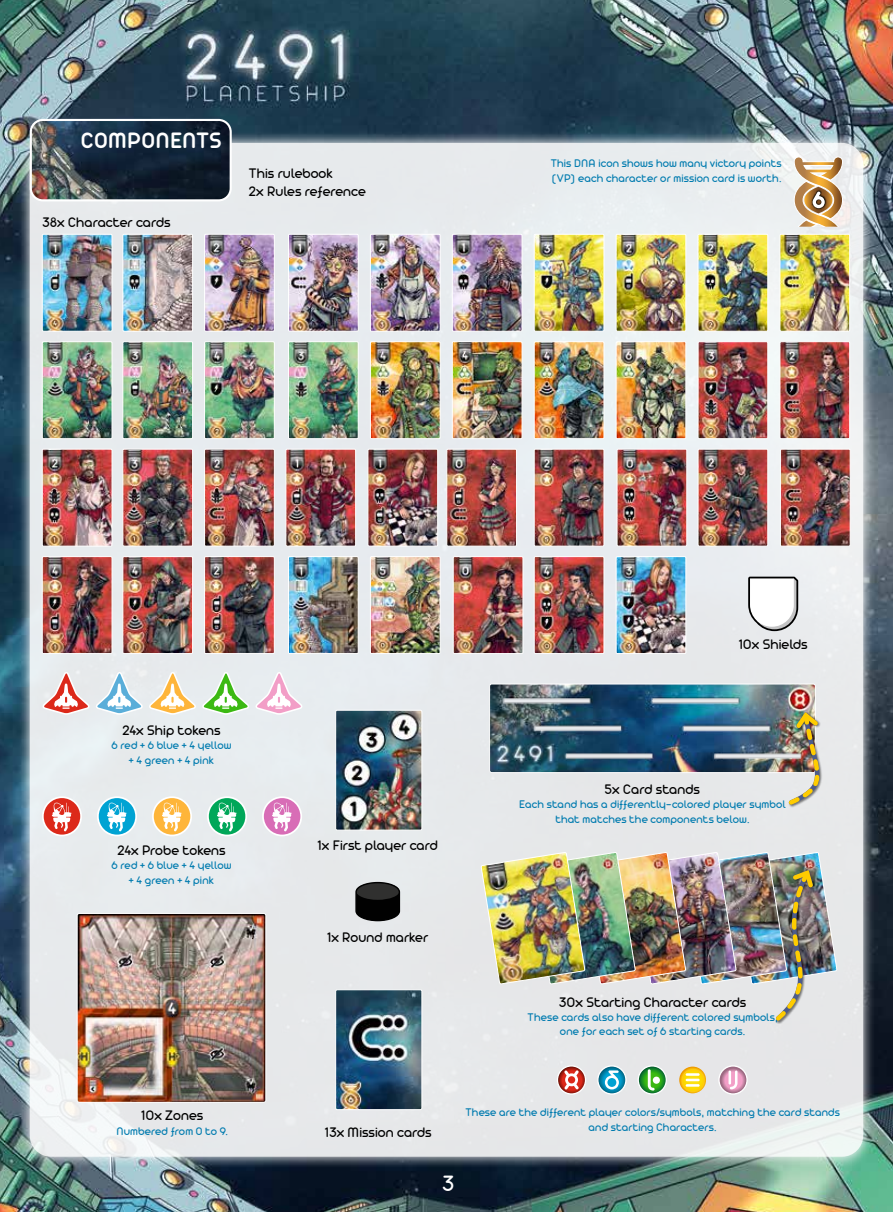
<style>
.page{position:relative;width:893px;height:1212px;background:#fff}
.page>*{position:absolute;margin:0;border:0;box-sizing:border-box;transform-origin:0 0}
.t1{font:600 24px "Arista Pro";letter-spacing:.01em;color:#fff}
.t2{font:24px "Arista Pro";color:#fff}
.t3{font:15px/18px "Arista Pro";color:#000}
.t4{font:12px/14.4px "Arista Pro";letter-spacing:.01em;color:#007baf;text-align:center}
</style>
<div class="page">
<img style="left:0;top:0;width:893px;height:1212px">
<img style="left:18px;top:131px;width:857px;height:1037px">
<div style="left:30px;top:143px;width:833px;height:1014px;background:#e7eaec;border-radius:21px"></div>
<img style="left:79px;top:915px;width:185px;height:186px">
<div style="left:77px;top:913px;width:189px;height:190px;border:1px solid #fff;border-radius:2px"></div>
<img style="left:491px;top:686px;width:323px;height:85px">
<div style="left:489px;top:684px;width:327px;height:89px;border:1px solid #fff;border-radius:2px"></div>
<svg style="left:43px;top:672px;width:47px;height:43px"></svg>
<svg style="left:149px;top:672px;width:47px;height:43px"></svg>
<svg style="left:96px;top:672px;width:47px;height:43px"></svg>
<svg style="left:202px;top:672px;width:47px;height:43px"></svg>
<svg style="left:255px;top:672px;width:47px;height:43px"></svg>
<svg style="left:42px;top:796px;width:40px;height:40px"></svg>
<svg style="left:97px;top:796px;width:40px;height:40px"></svg>
<svg style="left:152px;top:796px;width:40px;height:40px"></svg>
<svg style="left:207px;top:796px;width:40px;height:40px"></svg>
<svg style="left:262px;top:796px;width:40px;height:40px"></svg>
<svg style="left:557px;top:1065px;width:29px;height:30px"></svg>
<svg style="left:597px;top:1065px;width:30px;height:30px"></svg>
<svg style="left:638px;top:1065px;width:29px;height:30px"></svg>
<svg style="left:718px;top:1065px;width:30px;height:30px"></svg>
<svg style="left:679px;top:1066px;width:27px;height:27px"></svg>
<hr style="left:686px;top:1084px;width:14px;height:3px;background:#fff">
<svg style="left:686px;top:1079px;width:14px;height:2px"></svg>
<hr style="left:686px;top:1073px;width:14px;height:3px;background:#fff">
<svg style="left:355px;top:881px;width:46px;height:41px;background:#353535"></svg>
<svg style="left:748px;top:577px;width:50px;height:54px;background:#dbdcdc"></svg>
<img style="left:337px;top:991px;width:83px;height:117px">
<div style="left:335px;top:989px;width:87px;height:121px;border:1px solid #fff;border-radius:2px"></div>
<img style="left:337px;top:712px;width:83px;height:116px">
<div style="left:335px;top:710px;width:87px;height:120px;border:1px solid #fff;border-radius:2px"></div>
<img style="left:44px;top:236px;width:66px;height:94px">
<div style="left:42px;top:234px;width:70px;height:98px;border:1px solid #fff"></div>
<img style="left:782px;top:236px;width:66px;height:94px">
<div style="left:780px;top:234px;width:70px;height:98px;border:1px solid #fff"></div>
<img style="left:700px;top:343px;width:66px;height:94px">
<div style="left:698px;top:341px;width:70px;height:98px;border:1px solid #fff"></div>
<img style="left:124px;top:236px;width:67px;height:94px">
<div style="left:122px;top:234px;width:71px;height:98px;border:1px solid #fff"></div>
<img style="left:44px;top:343px;width:66px;height:94px">
<div style="left:42px;top:341px;width:70px;height:98px;border:1px solid #fff"></div>
<img style="left:782px;top:343px;width:66px;height:94px">
<div style="left:780px;top:341px;width:70px;height:98px;border:1px solid #fff"></div>
<img style="left:206px;top:236px;width:67px;height:94px">
<div style="left:204px;top:234px;width:71px;height:98px;border:1px solid #fff"></div>
<img style="left:124px;top:343px;width:67px;height:94px">
<div style="left:122px;top:341px;width:71px;height:98px;border:1px solid #fff"></div>
<img style="left:44px;top:451px;width:66px;height:93px">
<div style="left:42px;top:449px;width:70px;height:97px;border:1px solid #fff"></div>
<img style="left:290px;top:236px;width:67px;height:94px">
<div style="left:288px;top:234px;width:71px;height:98px;border:1px solid #fff"></div>
<img style="left:206px;top:343px;width:67px;height:94px">
<div style="left:204px;top:341px;width:71px;height:98px;border:1px solid #fff"></div>
<img style="left:124px;top:451px;width:67px;height:93px">
<div style="left:122px;top:449px;width:71px;height:97px;border:1px solid #fff"></div>
<img style="left:372px;top:236px;width:66px;height:94px">
<div style="left:370px;top:234px;width:70px;height:98px;border:1px solid #fff"></div>
<img style="left:290px;top:343px;width:67px;height:94px">
<div style="left:288px;top:341px;width:71px;height:98px;border:1px solid #fff"></div>
<img style="left:206px;top:451px;width:67px;height:93px">
<div style="left:204px;top:449px;width:71px;height:97px;border:1px solid #fff"></div>
<img style="left:454px;top:236px;width:66px;height:94px">
<div style="left:452px;top:234px;width:70px;height:98px;border:1px solid #fff"></div>
<img style="left:372px;top:343px;width:66px;height:94px">
<div style="left:370px;top:341px;width:70px;height:98px;border:1px solid #fff"></div>
<img style="left:287px;top:451px;width:67px;height:93px">
<div style="left:285px;top:449px;width:71px;height:97px;border:1px solid #fff"></div>
<img style="left:536px;top:236px;width:66px;height:94px">
<div style="left:534px;top:234px;width:70px;height:98px;border:1px solid #fff"></div>
<img style="left:454px;top:343px;width:66px;height:94px">
<div style="left:452px;top:341px;width:70px;height:98px;border:1px solid #fff"></div>
<img style="left:370px;top:451px;width:66px;height:93px">
<div style="left:368px;top:449px;width:70px;height:97px;border:1px solid #fff"></div>
<img style="left:618px;top:236px;width:66px;height:94px">
<div style="left:616px;top:234px;width:70px;height:98px;border:1px solid #fff"></div>
<img style="left:536px;top:343px;width:66px;height:94px">
<div style="left:534px;top:341px;width:70px;height:98px;border:1px solid #fff"></div>
<img style="left:448px;top:451px;width:67px;height:93px">
<div style="left:446px;top:449px;width:71px;height:97px;border:1px solid #fff"></div>
<img style="left:700px;top:236px;width:66px;height:94px">
<div style="left:698px;top:234px;width:70px;height:98px;border:1px solid #fff"></div>
<img style="left:618px;top:343px;width:66px;height:94px">
<div style="left:616px;top:341px;width:70px;height:98px;border:1px solid #fff"></div>
<img style="left:536px;top:451px;width:66px;height:93px">
<div style="left:534px;top:449px;width:70px;height:97px;border:1px solid #fff"></div>
<img style="left:44px;top:558px;width:66px;height:94px">
<div style="left:42px;top:556px;width:70px;height:98px;border:1px solid #fff"></div>
<img style="left:372px;top:558px;width:66px;height:94px">
<div style="left:370px;top:556px;width:70px;height:98px;border:1px solid #fff"></div>
<img style="left:619px;top:451px;width:66px;height:93px">
<div style="left:617px;top:449px;width:70px;height:97px;border:1px solid #fff"></div>
<img style="left:124px;top:558px;width:67px;height:94px">
<div style="left:122px;top:556px;width:71px;height:98px;border:1px solid #fff"></div>
<img style="left:455px;top:558px;width:66px;height:94px">
<div style="left:453px;top:556px;width:70px;height:98px;border:1px solid #fff"></div>
<img style="left:700px;top:451px;width:66px;height:93px">
<div style="left:698px;top:449px;width:70px;height:97px;border:1px solid #fff"></div>
<img style="left:206px;top:558px;width:67px;height:94px">
<div style="left:204px;top:556px;width:71px;height:98px;border:1px solid #fff"></div>
<img style="left:536px;top:558px;width:66px;height:94px">
<div style="left:534px;top:556px;width:70px;height:98px;border:1px solid #fff"></div>
<img style="left:782px;top:451px;width:66px;height:93px">
<div style="left:780px;top:449px;width:70px;height:97px;border:1px solid #fff"></div>
<img style="left:290px;top:558px;width:67px;height:94px">
<div style="left:288px;top:556px;width:71px;height:98px;border:1px solid #fff"></div>
<svg style="left:794px;top:156px;width:49px;height:71px"></svg>
<img style="left:481px;top:852px;width:356px;height:172px">
<img style="left:785px;top:709px;width:37px;height:98px">
<img style="left:31px;top:120px;width:200px;height:78px">
<div style="left:30px;top:119px;width:202px;height:82px;border:2px solid #fff;border-radius:12px"></div>
<img style="left:618px;top:558px;width:66px;height:94px">
<div style="left:616px;top:556px;width:70px;height:98px;border:1px solid #fff"></div>
<h1 class="t1" style="left:80px;top:127px;width:143px">COMPONENTS</h1>
<p class="t3" style="left:42px;top:213px;width:130px">38x Character cards</p>
<p class="t3" style="left:249px;top:165px;width:119px">This rulebook<br>2x Rules reference</p>
<p class="t4" style="left:551px;top:157px;width:232px;text-align:left">This DNA icon shows how many victory points (VP) each character or mission card is worth.</p>
<p class="t3" style="left:122px;top:721px;width:100px">24x Ship tokens</p>
<p class="t4" style="left:112px;top:738px;width:121px">6 red + 6 blue + 4 yellow + 4 green + 4 pink</p>
<p class="t3" style="left:117px;top:841px;width:110px">24x Probe tokens</p>
<p class="t4" style="left:112px;top:858px;width:121px">6 red + 6 blue + 4 yellow + 4 green + 4 pink</p>
<p class="t3" style="left:141px;top:1107px;width:64px">10x Zones</p>
<p class="t4" style="left:116px;top:1124px;width:113px">Numbered from 0 to 9.</p>
<p class="t3" style="left:739px;top:636px;width:71px">10x Shields</p>
<p class="t3" style="left:318px;top:837px;width:122px">1x First player card</p>
<p class="t3" style="left:605px;top:781px;width:97px">5x Card stands</p>
<p class="t4" style="left:519px;top:798px;width:268px">Each stand has a differently-colored player symbol that matches the components below.</p>
<p class="t3" style="left:327px;top:928px;width:103px">1x Round marker</p>
<p class="t3" style="left:559px;top:993px;width:188px">30x Starting Character cards</p>
<p class="t4" style="left:528px;top:1010px;width:252px">These cards also have different colored symbols, one for each set of 6 starting cards.</p>
<p class="t3" style="left:325px;top:1123px;width:108px">13x Mission cards</p>
<p class="t4" style="left:465px;top:1106px;width:376px">These are the different player colors/symbols, matching the card stands and starting Characters.</p>
<h1 class="t2" style="left:442px;top:1170px;width:13px">3</h1>
</div>
